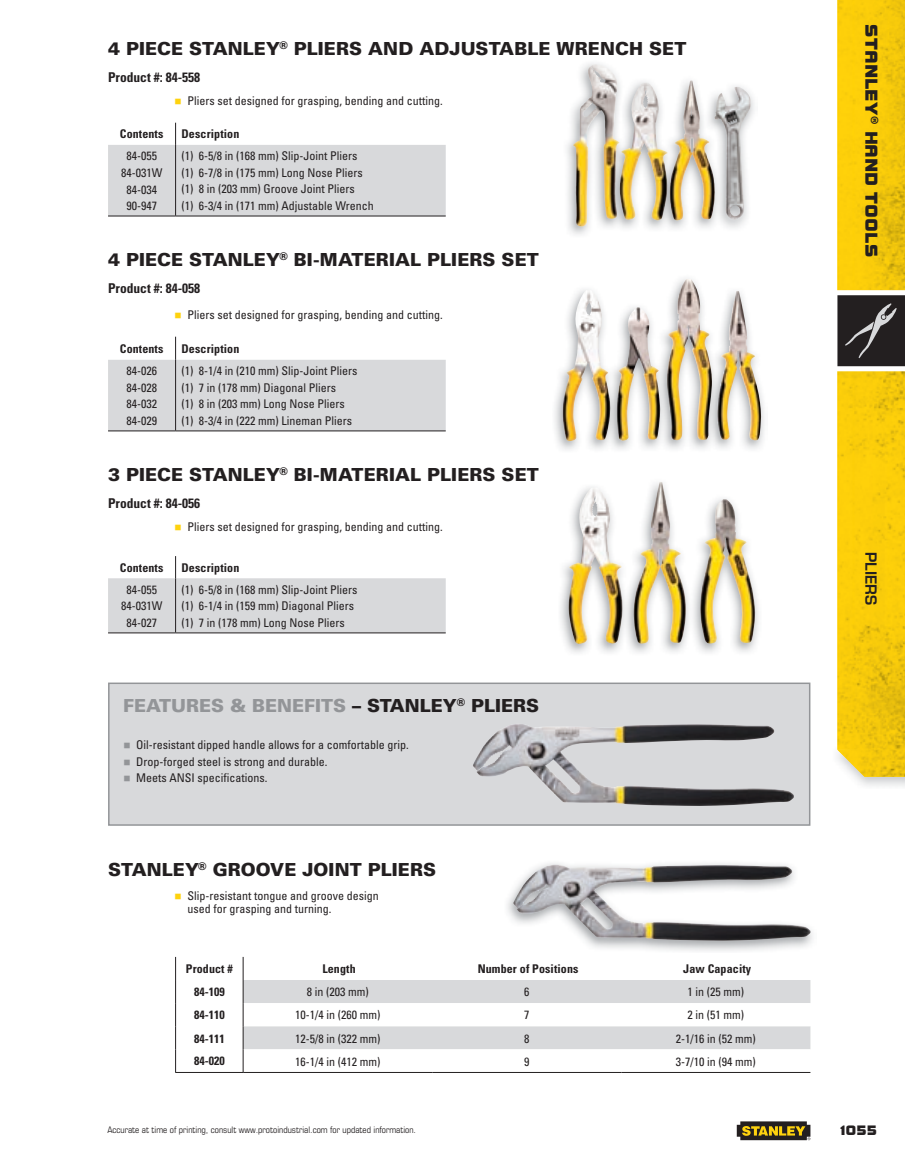
<style>
.page{position:relative;width:905px;height:1175px;background:#fff}
.page>*{position:absolute;margin:0;border:0;box-sizing:border-box;transform-origin:0 0}
.t1{font:900 18px "Univers";letter-spacing:.005em;color:#231f20}
.t2{font:900 18px "Univers";color:#939598}
.t3{font:18px "Bolt EF";color:#231f20}
.t4{font:600 15px "Eurostile LT Std";color:#231f20}
.t5{font:14.25px "Bolt EF";color:#231f20}
.t6{font:700 condensed 13.5px "Univers";color:#231f20}
.t7{font:condensed 12px/16.5px "Univers";color:#231f20;text-align:center}
.t8{font:condensed 12px/16.5px "Univers LT Std";color:#231f20}
.t9{font:700 condensed 12px "Univers";letter-spacing:.01em;color:#231f20}
.t10{font:700 condensed 12px "Univers LT Std";letter-spacing:.01em;color:#231f20}
.t11{font:condensed 9px "Eurostile LT Std";color:#231f20}
.s1{color:#fed20e}
.s2{color:#231f20}
.s3{color:#939598}
</style>
<div class="page">
<hr style="left:176px;top:216px;width:270px;height:1px;background:#231f20">
<svg style="left:108px;top:123px;width:338px;height:93px"></svg>
<hr style="left:175px;top:145px;width:1px;height:71px;background:#231f20">
<hr style="left:108px;top:216px;width:68px;height:1px;background:#231f20">
<svg style="left:108px;top:337px;width:338px;height:93px"></svg>
<hr style="left:176px;top:430px;width:270px;height:1px;background:#231f20">
<hr style="left:175px;top:360px;width:1px;height:70px;background:#231f20">
<hr style="left:108px;top:430px;width:68px;height:1px;background:#231f20">
<svg style="left:108px;top:556px;width:338px;height:77px"></svg>
<hr style="left:175px;top:578px;width:1px;height:54px;background:#231f20">
<hr style="left:108px;top:632px;width:68px;height:1px;background:#231f20">
<hr style="left:243px;top:1072px;width:189px;height:1px;background:#231f20">
<hr style="left:432px;top:1072px;width:189px;height:1px;background:#231f20">
<hr style="left:621px;top:1072px;width:189px;height:1px;background:#231f20">
<svg style="left:175px;top:957px;width:1px;height:115px"></svg>
<svg style="left:243px;top:957px;width:567px;height:115px"></svg>
<hr style="left:175px;top:1072px;width:68px;height:1px;background:#231f20">
<img style="left:567px;top:63px;width:187px;height:172px">
<img style="left:573px;top:65px;width:46px;height:161px">
<img style="left:554px;top:290px;width:211px;height:160px">
<img style="left:562px;top:279px;width:150px;height:162px">
<img style="left:560px;top:499px;width:199px;height:154px">
<img style="left:568px;top:482px;width:118px;height:162px">
<div style="left:109px;top:683px;width:700px;height:142px;background:#d8d9db"></div>
<div style="left:108px;top:682px;width:702px;height:143px;border:2px solid #939598"></div>
<img style="left:473px;top:724px;width:321px;height:82px">
<img style="left:513px;top:864px;width:297px;height:76px">
<img style="left:854px;top:776px;width:50px;height:10px">
<img style="left:837px;top:0;width:67px;height:776px">
<svg style="left:736px;top:1121px;width:74px;height:19px"></svg>
<svg style="left:837px;top:290px;width:67px;height:81px"></svg>
<h1 class="t1" style="left:108px;top:37px;width:580px">4 PIECE STANLEY<sup>®</sup> PLIERS AND ADJUSTABLE WRENCH SET</h1>
<p class="t6" style="left:108px;top:69px;width:94px">Product #: 84-558</p>
<p class="t7" style="left:174px;top:92px;width:270px"><span class="s1">■</span> Pliers set designed for grasping, bending and cutting.</p>
<p class="t10" style="left:120px;top:126px;width:45px">Contents</p>
<p class="t10" style="left:181px;top:126px;width:59px">Description</p>
<p class="t7" style="left:121px;top:148px;width:43px">84-055<br>84-031W<br>84-034<br>90-947</p>
<p class="t8" style="left:181px;top:148px;width:194px">(1) 6-5/8 in (168 mm) Slip-Joint Pliers<br>(1) 6-7/8 in (175 mm) Long Nose Pliers (1) 8 in (203 mm) Groove Joint Pliers<br>(1) 6-3/4 in (171 mm) Adjustable Wrench</p>
<h1 class="t1" style="left:108px;top:248px;width:432px">4 PIECE STANLEY<sup>®</sup> BI-MATERIAL PLIERS SET</h1>
<p class="t6" style="left:108px;top:280px;width:94px">Product #: 84-058</p>
<p class="t7" style="left:174px;top:306px;width:270px"><span class="s1">■</span> Pliers set designed for grasping, bending and cutting.</p>
<p class="t9" style="left:120px;top:341px;width:45px">Contents</p>
<p class="t9" style="left:181px;top:341px;width:59px">Description</p>
<p class="t7" style="left:126px;top:363px;width:32px;text-align:justify">84-026<br>84-028<br>84-032<br>84-029</p>
<p class="t8" style="left:181px;top:362px;width:177px">(1) 8-1/4 in (210 mm) Slip-Joint Pliers (1) 7 in (178 mm) Diagonal Pliers<br>(1) 8 in (203 mm) Long Nose Pliers (1) 8-3/4 in (222 mm) Lineman Pliers</p>
<h1 class="t1" style="left:108px;top:463px;width:432px">3 PIECE STANLEY<sup>®</sup> BI-MATERIAL PLIERS SET</h1>
<p class="t6" style="left:108px;top:495px;width:94px">Product #: 84-056</p>
<p class="t7" style="left:174px;top:518px;width:270px"><span class="s1">■</span> Pliers set designed for grasping, bending and cutting.</p>
<p class="t10" style="left:120px;top:560px;width:45px">Contents</p>
<p class="t10" style="left:181px;top:560px;width:59px">Description</p>
<p class="t7" style="left:121px;top:581px;width:43px">84-055<br>84-031W<br>84-027</p>
<p class="t8" style="left:181px;top:581px;width:177px">(1) 6-5/8 in (168 mm) Slip-Joint Pliers (1) 6-1/4 in (159 mm) Diagonal Pliers (1) 7 in (178 mm) Long Nose Pliers</p>
<h1 class="t2" style="left:123px;top:694px;width:417px">FEATURES &amp; BENEFITS <span class="s2">– STANLEY</span><sup>®</sup> <span class="s2">PLIERS</span></h1>
<p class="t7" style="left:124px;top:736px;width:287px"><span class="s3">■</span> Oil-resistant dipped handle allows for a comfortable grip.</p>
<p class="t7" style="left:124px;top:753px;width:205px"><span class="s3">■</span> Drop-forged steel is strong and durable.</p>
<p class="t7" style="left:124px;top:769px;width:145px"><span class="s3">■</span> Meets ANSI specifications.</p>
<h1 class="t1" style="left:108px;top:858px;width:329px">STANLEY<sup>®</sup> GROOVE JOINT PLIERS</h1>
<p class="t7" style="left:187px;top:888px;width:193px;line-height:13.5px;text-align:left;text-indent:-13px"><span class="s1">■</span> Slip-resistant tongue and groove design used for grasping and turning.</p>
<p class="t9" style="left:186px;top:961px;width:48px">Product #</p>
<p class="t9" style="left:322px;top:961px;width:35px">Length</p>
<p class="t9" style="left:477px;top:961px;width:102px">Number of Positions</p>
<p class="t9" style="left:683px;top:961px;width:69px">Jaw Capacity</p>
<p class="t9" style="left:194px;top:984px;width:32px">84-109</p>
<p class="t7" style="left:307px;top:983px;width:63px">8 in (203 mm)</p>
<p class="t7" style="left:524px;top:983px;width:7px">6</p>
<p class="t7" style="left:687px;top:983px;width:58px">1 in (25 mm)</p>
<p class="t9" style="left:194px;top:1007px;width:32px">84-110</p>
<p class="t7" style="left:295px;top:1006px;width:87px">10-1/4 in (260 mm)</p>
<p class="t7" style="left:524px;top:1006px;width:7px">7</p>
<p class="t7" style="left:687px;top:1006px;width:58px">2 in (51 mm)</p>
<p class="t9" style="left:194px;top:1031px;width:32px">84-111</p>
<p class="t7" style="left:295px;top:1029px;width:87px">12-5/8 in (322 mm)</p>
<p class="t7" style="left:524px;top:1029px;width:7px">8</p>
<p class="t7" style="left:676px;top:1029px;width:81px">2-1/16 in (52 mm)</p>
<p class="t9" style="left:194px;top:1053px;width:32px">84-020</p>
<p class="t7" style="left:295px;top:1053px;width:87px">16-1/4 in (412 mm)</p>
<p class="t7" style="left:524px;top:1053px;width:7px">9</p>
<p class="t7" style="left:676px;top:1053px;width:81px">3-7/10 in (94 mm)</p>
<p class="t11" style="left:107px;top:1124px;width:310px">Accurate at time of printing, consult www.protoindustrial.com for updated information.</p>
<h1 class="t3" style="left:881px;top:24px;width:234px;rotate:90deg">Stanley® Hand toolS</h1>
<p class="t4" style="left:880px;top:552px;width:55px;rotate:90deg">pliers</p>
<p class="t5" style="left:840px;top:1122px;width:38px">1055</p>
</div>
